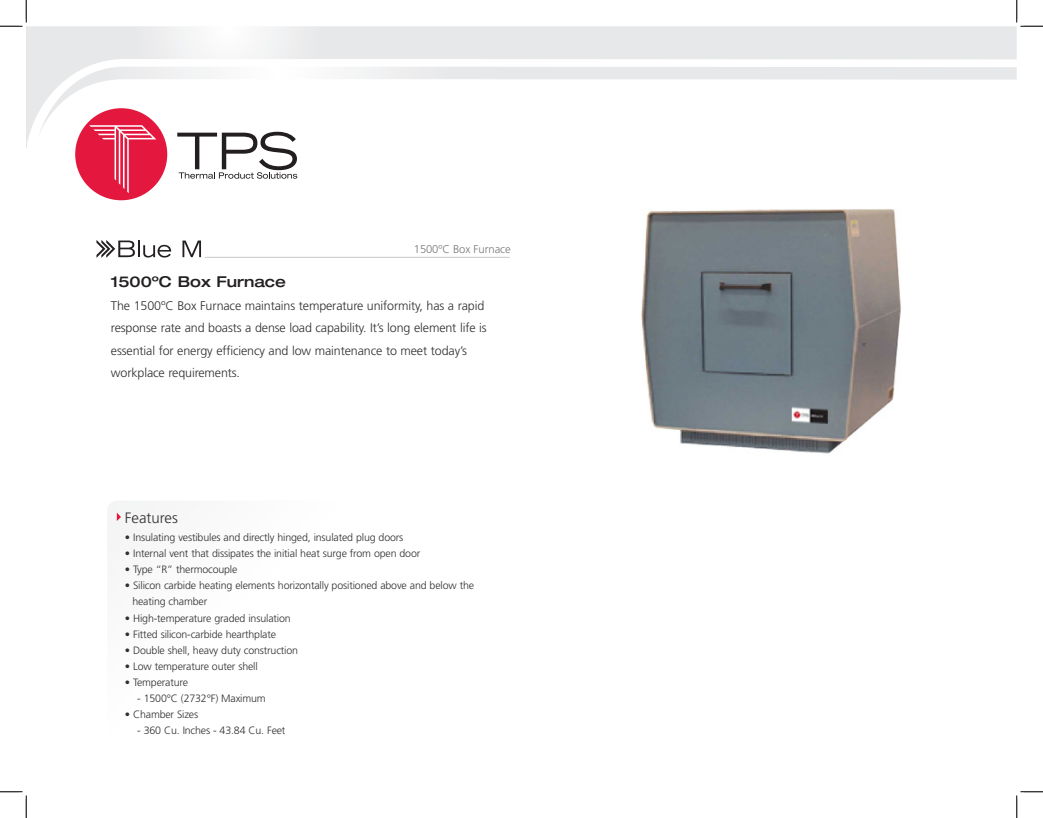
<style>
.page{position:relative;width:1043px;height:818px;background:#fff}
.page>*{position:absolute;margin:0;border:0;box-sizing:border-box;transform-origin:0 0}
.sub-head{font:500 expanded 15px "Helvetica Neue";color:#231f20}
.body_subhead{font:300 15px "Frutiger";color:#312f30}
.body_copyintro{font:300 12.5px/22.5px "Frutiger";letter-spacing:-.01em;color:#312f30}
.t1{font:300 11.25px "Frutiger";letter-spacing:-.01em;color:#76787b}
.copy_bullets{font:300 10.62px/16px "Frutiger";letter-spacing:-.015em;color:#312f30}
</style>
<div class="page">
<svg style="left:27px;top:26px;width:989px;height:121px"></svg>
<svg style="left:38px;top:67px;width:978px;height:71px"></svg>
<hr style="left:26px;top:26px;width:1px;height:122px;background:#e6e7e9">
<img style="left:641px;top:209px;width:260px;height:245px">
<svg style="left:108px;top:501px;width:38px;height:37px"></svg>
<div style="left:75px;top:108px;width:92px;height:92px;background:#e4183e;border-radius:50%"></div>
<svg style="left:89px;top:125px;width:67px;height:68px"></svg>
<svg style="left:177px;top:132px;width:120px;height:47px"></svg>
<svg style="left:182px;top:240px;width:19px;height:17px"></svg>
<svg style="left:96px;top:240px;width:75px;height:18px"></svg>
<hr style="left:204px;top:257px;width:305px;height:1px;background:#c7c8ca">
<svg style="left:0;top:0;width:27px;height:27px"></svg>
<svg style="left:0;top:791px;width:27px;height:27px"></svg>
<svg style="left:1015px;top:0;width:27px;height:27px"></svg>
<svg style="left:1016px;top:791px;width:26px;height:27px"></svg>
<p class="t1" style="left:414px;top:242px;width:98px">1500ºC Box Furnace</p>
<p class="sub-head" style="left:111px;top:273px;width:177px">1500ºC Box Furnace</p>
<p class="body_copyintro" style="left:111px;top:294px;width:377px">The 1500ºC Box Furnace maintains temperature uniformity, has a rapid response rate and boasts a dense load capability. It’s long element life is essential for energy efficiency and low maintenance to meet today’s workplace requirements.</p>
<p class="body_subhead" style="left:125px;top:509px;width:55px">Features</p>
<p class="copy_bullets" style="left:125px;top:529px;width:280px">• Insulating vestibules and directly hinged, insulated plug doors</p>
<p class="copy_bullets" style="left:125px;top:545px;width:297px">• Internal vent that dissipates the initial heat surge from open door</p>
<p class="copy_bullets" style="left:125px;top:561px;width:114px">• Type “R” thermocouple</p>
<p class="copy_bullets" style="left:132px;top:577px;width:343px;text-indent:-7px">• Silicon carbide heating elements horizontally positioned above and below the heating chamber</p>
<p class="copy_bullets" style="left:125px;top:609px;width:167px">• High-temperature graded insulation</p>
<p class="copy_bullets" style="left:125px;top:625px;width:153px">• Fitted silicon-carbide hearthplate</p>
<p class="copy_bullets" style="left:125px;top:641px;width:175px">• Double shell, heavy duty construction</p>
<p class="copy_bullets" style="left:125px;top:657px;width:134px">• Low temperature outer shell</p>
<p class="copy_bullets" style="left:125px;top:673px;width:65px">• Temperature</p>
<p class="copy_bullets" style="left:137px;top:689px;width:130px">- 1500°C (2732°F) Maximum</p>
<p class="copy_bullets" style="left:125px;top:705px;width:75px">• Chamber Sizes</p>
<p class="copy_bullets" style="left:137px;top:721px;width:150px">- 360 Cu. Inches - 43.84 Cu. Feet</p>
</div>
